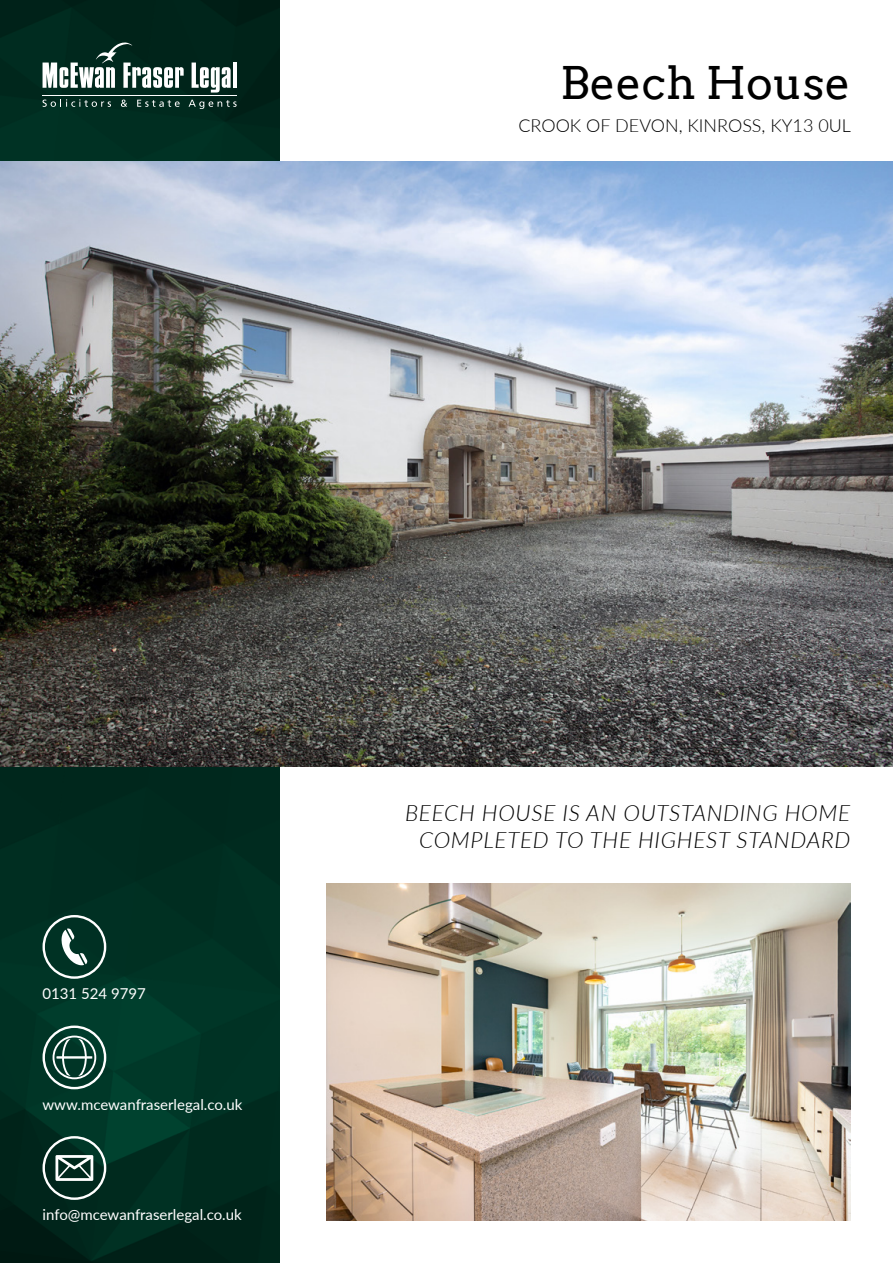
<style>
.page{position:relative;width:893px;height:1263px;background:#fff}
.page>*{position:absolute;margin:0;border:0;box-sizing:border-box;transform-origin:0 0}
.t1{font:45px "Arvo";color:#000}
.t2{font:italic 300 22.5px/27px "Lato";letter-spacing:.03em;color:#000;text-align:right}
.t3{font:300 18px "Lato";color:#000}
.t4{font:15px "Lato";color:#fff}
</style>
<div class="page">
<img style="left:0;top:0;width:279px;height:1263px">
<img style="left:0;top:162px;width:893px;height:605px">
<svg style="left:43px;top:43px;width:141px;height:45px"></svg>
<svg style="left:192px;top:63px;width:39px;height:30px"></svg>
<hr style="left:233px;top:63px;width:4px;height:25px;background:#fff">
<hr style="left:43px;top:95px;width:194px;height:1px;background:#fff">
<svg style="left:43px;top:99px;width:68px;height:8px"></svg>
<svg style="left:121px;top:100px;width:6px;height:7px"></svg>
<svg style="left:137px;top:100px;width:43px;height:7px"></svg>
<svg style="left:189px;top:100px;width:48px;height:9px"></svg>
<img style="left:326px;top:883px;width:524px;height:337px">
<svg style="left:43px;top:915px;width:63px;height:64px;background:#335a4f"></svg>
<svg style="left:43px;top:1025px;width:63px;height:64px;background:#3a6559"></svg>
<svg style="left:43px;top:1136px;width:63px;height:64px;background:#3a5b52"></svg>
<h1 class="t1" style="left:560px;top:55px;width:292px">Beech House</h1>
<p class="t3" style="left:518px;top:113px;width:334px">CROOK OF DEVON, KINROSS, KY13 0UL</p>
<p class="t4" style="left:43px;top:983px;width:105px">0131 524 9797</p>
<p class="t4" style="left:43px;top:1094px;width:201px">www.mcewanfraserlegal.co.uk</p>
<p class="t4" style="left:43px;top:1204px;width:201px">info@mcewanfraserlegal.co.uk</p>
<h2 class="t2" style="left:405px;top:798px;width:447px">BEECH HOUSE IS AN OUTSTANDING HOME<br>COMPLETED TO THE HIGHEST STANDARD</h2>
</div>
